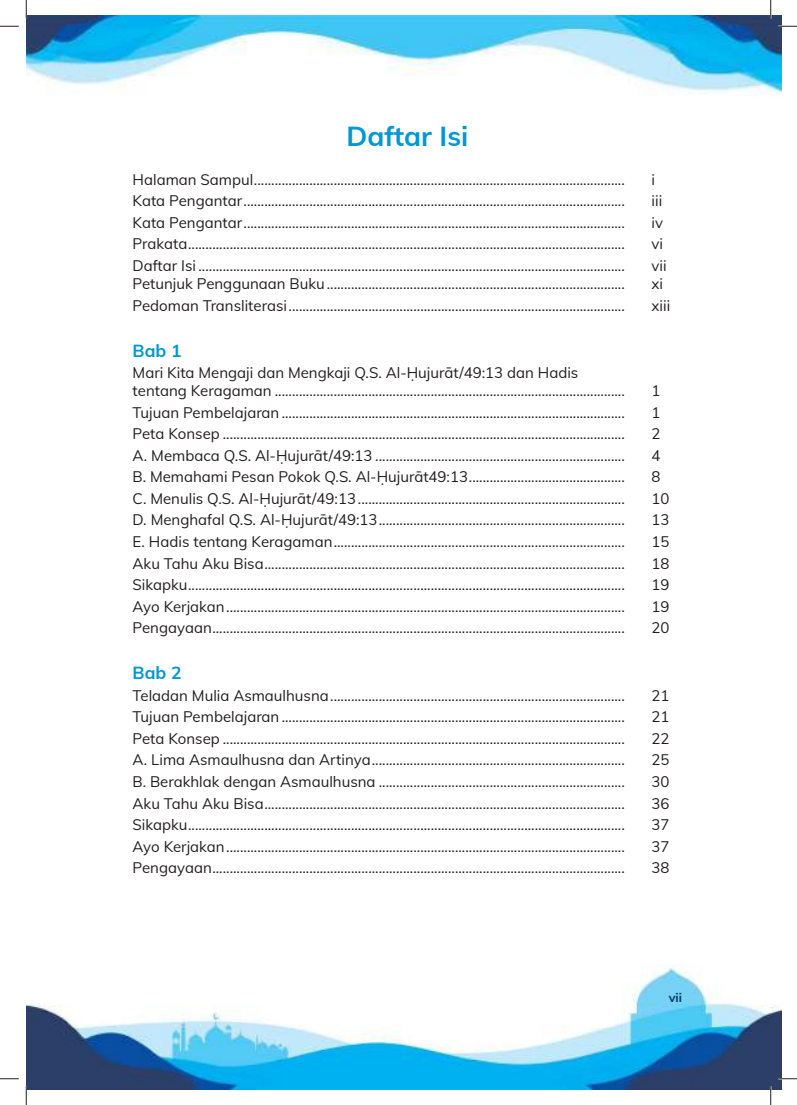
<style>
.page{position:relative;width:797px;height:1105px;background:#fff}
.page>*{position:absolute;margin:0;border:0;box-sizing:border-box;transform-origin:0 0}
.t1{font:700 27.5px "Mulish";color:#0098d5}
.t2{font:700 17.5px "Mulish";color:#0098d5}
.t3{font:15px/18px "Mulish";color:#231f20}
.t4{font:700 12.5px "Mulish";color:#013668}
</style>
<div class="page">
<img style="left:26px;top:967px;width:755px;height:122px">
<img style="left:26px;top:16px;width:755px;height:80px">
<svg style="left:0;top:25px;width:19px;height:2px"></svg>
<svg style="left:778px;top:25px;width:19px;height:2px"></svg>
<svg style="left:0;top:1078px;width:19px;height:1px"></svg>
<svg style="left:778px;top:1078px;width:19px;height:1px"></svg>
<svg style="left:25px;top:0;width:2px;height:19px"></svg>
<svg style="left:25px;top:1086px;width:2px;height:19px"></svg>
<svg style="left:770px;top:0;width:1px;height:19px"></svg>
<svg style="left:770px;top:1086px;width:1px;height:19px"></svg>
<h1 class="t1" style="left:346px;top:125px;width:123px">Daftar Isi</h1>
<p class="t3" style="left:133px;top:172px;width:494px">Halaman Sampul ...........................................................................................................</p>
<p class="t3" style="left:651px;top:172px;width:5px">i</p>
<p class="t3" style="left:133px;top:194px;width:494px">Kata Pengantar ..............................................................................................................</p>
<p class="t3" style="left:651px;top:194px;width:12px">iii</p>
<p class="t3" style="left:133px;top:215px;width:494px">Kata Pengantar ..............................................................................................................</p>
<p class="t3" style="left:651px;top:215px;width:13px">iv</p>
<p class="t3" style="left:133px;top:237px;width:494px">Prakata ..............................................................................................................................</p>
<p class="t3" style="left:651px;top:237px;width:13px">vi</p>
<p class="t3" style="left:133px;top:258px;width:494px">Daftar Isi ...........................................................................................................................</p>
<p class="t3" style="left:651px;top:258px;width:17px">vii</p>
<p class="t3" style="left:133px;top:276px;width:494px">Petunjuk Penggunaan Buku ......................................................................................</p>
<p class="t3" style="left:651px;top:276px;width:13px">xi</p>
<p class="t3" style="left:133px;top:298px;width:494px">Pedoman Transliterasi .................................................................................................</p>
<p class="t3" style="left:651px;top:298px;width:20px">xiii</p>
<p class="t2" style="left:133px;top:344px;width:51px">Bab 1</p>
<p class="t3" style="left:133px;top:363px;width:494px">Mari Kita Mengaji dan Mengkaji Q.S. Al-Ḥujurāt/49:13 dan Hadis tentang Keragaman .....................................................................................................</p>
<p class="t3" style="left:651px;top:383px;width:11px">1</p>
<p class="t3" style="left:133px;top:405px;width:494px">Tujuan Pembelajaran ...................................................................................................</p>
<p class="t3" style="left:651px;top:405px;width:11px">1</p>
<p class="t3" style="left:133px;top:426px;width:494px">Peta Konsep ....................................................................................................................</p>
<p class="t3" style="left:651px;top:426px;width:11px">2</p>
<p class="t3" style="left:133px;top:446px;width:494px">A. Membaca Q.S. Al-Ḥujurāt/49:13 ........................................................................</p>
<p class="t3" style="left:651px;top:448px;width:11px">4</p>
<p class="t3" style="left:133px;top:467px;width:494px">B. Memahami Pesan Pokok Q.S. Al-Ḥujurāt49:13 .............................................</p>
<p class="t3" style="left:651px;top:469px;width:11px">8</p>
<p class="t3" style="left:133px;top:489px;width:494px">C. Menulis Q.S. Al-Ḥujurāt/49:13 .............................................................................</p>
<p class="t3" style="left:651px;top:491px;width:20px">10</p>
<p class="t3" style="left:133px;top:510px;width:494px">D. Menghafal Q.S. Al-Ḥujurāt/49:13 .......................................................................</p>
<p class="t3" style="left:651px;top:513px;width:20px">13</p>
<p class="t3" style="left:133px;top:534px;width:494px">E. Hadis tentang Keragaman ....................................................................................</p>
<p class="t3" style="left:651px;top:534px;width:20px">15</p>
<p class="t3" style="left:133px;top:556px;width:494px">Aku Tahu Aku Bisa ........................................................................................................</p>
<p class="t3" style="left:651px;top:556px;width:20px">18</p>
<p class="t3" style="left:133px;top:577px;width:494px">Sikapku ..............................................................................................................................</p>
<p class="t3" style="left:651px;top:577px;width:20px">19</p>
<p class="t3" style="left:133px;top:599px;width:494px">Ayo Kerjakan ...................................................................................................................</p>
<p class="t3" style="left:651px;top:599px;width:20px">19</p>
<p class="t3" style="left:133px;top:620px;width:494px">Pengayaan .......................................................................................................................</p>
<p class="t3" style="left:651px;top:620px;width:20px">20</p>
<p class="t2" style="left:133px;top:666px;width:51px">Bab 2</p>
<p class="t3" style="left:133px;top:688px;width:494px">Teladan Mulia Asmaulhusna .....................................................................................</p>
<p class="t3" style="left:651px;top:688px;width:20px">21</p>
<p class="t3" style="left:133px;top:709px;width:494px">Tujuan Pembelajaran ...................................................................................................</p>
<p class="t3" style="left:651px;top:709px;width:20px">21</p>
<p class="t3" style="left:133px;top:731px;width:494px">Peta Konsep ....................................................................................................................</p>
<p class="t3" style="left:651px;top:731px;width:20px">22</p>
<p class="t3" style="left:133px;top:753px;width:494px">A. Lima Asmaulhusna dan Artinya .........................................................................</p>
<p class="t3" style="left:651px;top:753px;width:20px">25</p>
<p class="t3" style="left:133px;top:774px;width:494px">B. Berakhlak dengan Asmaulhusna .......................................................................</p>
<p class="t3" style="left:651px;top:774px;width:20px">30</p>
<p class="t3" style="left:133px;top:796px;width:494px">Aku Tahu Aku Bisa ........................................................................................................</p>
<p class="t3" style="left:651px;top:796px;width:20px">36</p>
<p class="t3" style="left:133px;top:817px;width:494px">Sikapku ..............................................................................................................................</p>
<p class="t3" style="left:651px;top:817px;width:20px">37</p>
<p class="t3" style="left:133px;top:839px;width:494px">Ayo Kerjakan ...................................................................................................................</p>
<p class="t3" style="left:651px;top:839px;width:20px">37</p>
<p class="t3" style="left:133px;top:860px;width:494px">Pengayaan .......................................................................................................................</p>
<p class="t3" style="left:651px;top:860px;width:20px">38</p>
<p class="t4" style="left:668px;top:993px;width:15px">vii</p>
</div>
